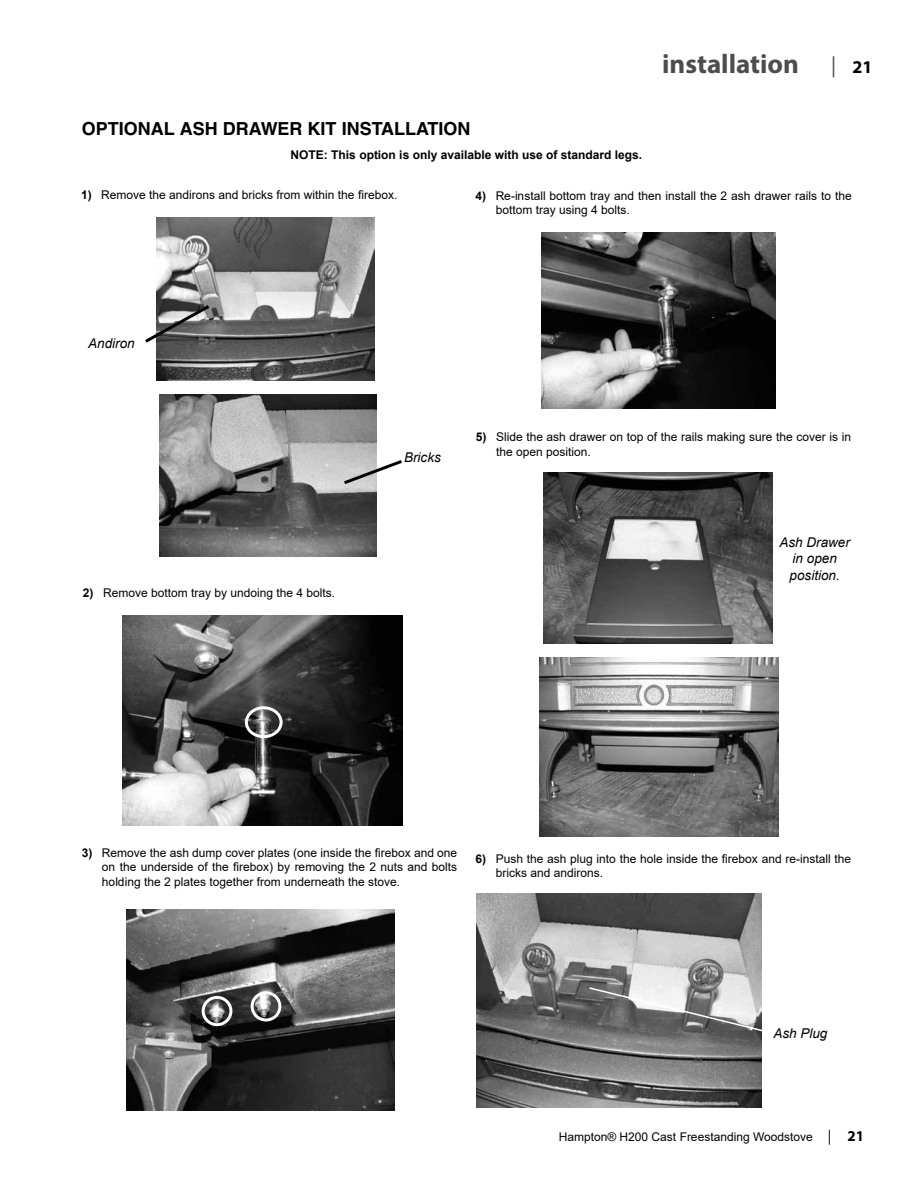
<style>
.page{position:relative;width:918px;height:1188px;background:#fff}
.page>*{position:absolute;margin:0;border:0;box-sizing:border-box;transform-origin:0 0}
.t1{font:700 27px "Myriad Pro";color:#4d4d4f}
.t2{font:700 18px "Helvetica";color:#000}
.t3{font:italic 13.5px/16.2px "Arial";color:#000;text-align:center}
.t4{font:12px/14.4px "Arial";color:#000}
.t5{font:700 12px "Arial";color:#000}
.s1{font-weight:400;font-size:21px}
.s2{font-size:18px;color:#000}
.s3{font-weight:700}
.s4{font-family:"Myriad Pro";font-size:15px}
.s5{font-family:"Myriad Pro";font-weight:700;font-size:15px}
</style>
<div class="page">
<img style="left:540px;top:658px;width:238px;height:179px">
<img style="left:157px;top:218px;width:217px;height:163px">
<img style="left:160px;top:394px;width:216px;height:163px">
<svg style="left:145px;top:302px;width:68px;height:43px"></svg>
<svg style="left:341px;top:458px;width:61px;height:29px"></svg>
<img style="left:123px;top:615px;width:280px;height:210px">
<div style="left:245px;top:706px;width:38px;height:32px;border:3px solid #fff;border-radius:50%"></div>
<img style="left:127px;top:910px;width:268px;height:201px">
<div style="left:202px;top:996px;width:30px;height:30px;border:3px solid #fff;border-radius:50%"></div>
<div style="left:251px;top:991px;width:30px;height:31px;border:3px solid #fff;border-radius:50%"></div>
<img style="left:542px;top:233px;width:234px;height:176px">
<img style="left:544px;top:472px;width:229px;height:172px">
<img style="left:476px;top:894px;width:286px;height:214px">
<svg style="left:588px;top:986px;width:174px;height:48px"></svg>
<h2 class="t2" style="left:82px;top:118px;width:390px">OPTIONAL ASH DRAWER KIT INSTALLATION</h2>
<p class="t5" style="left:291px;top:146px;width:353px">NOTE: This option is only available with use of standard legs.</p>
<h1 class="t1" style="left:662px;top:46px;width:212px">installation <span class="s1">|</span> <span class="s2">21</span></h1>
<p class="t4" style="left:81px;top:187px;width:318px"><span class="s3">1)</span> Remove the andirons and bricks from within the firebox.</p>
<p class="t4" style="left:496px;top:188px;width:358px;text-indent:-20px"><span class="s3">4)</span> Re-install bottom tray and then install the 2 ash drawer rails to the bottom tray using 4 bolts.</p>
<p class="t3" style="left:88px;top:335px;width:48px">Andiron</p>
<p class="t4" style="left:83px;top:585px;width:254px"><span class="s3">2)</span> Remove bottom tray by undoing the 4 bolts.</p>
<p class="t3" style="left:404px;top:450px;width:38px">Bricks</p>
<p class="t4" style="left:496px;top:430px;width:356px;text-indent:-20px"><span class="s3">5)</span> Slide the ash drawer on top of the rails making sure the cover is in the open position.</p>
<p class="t3" style="left:779px;top:535px;width:72px">Ash Drawer in open position.</p>
<p class="t4" style="left:102px;top:845px;width:357px;text-align:justify;text-indent:-20px"><span class="s3">3)</span> Remove the ash dump cover plates (one inside the firebox and one on the underside of the firebox) by removing the 2 nuts and bolts holding the 2 plates together from underneath the stove.</p>
<p class="t4" style="left:496px;top:851px;width:357px;text-indent:-20px"><span class="s3">6)</span> Push the ash plug into the hole inside the firebox and re-install the bricks and andirons.</p>
<p class="t3" style="left:773px;top:1025px;width:56px">Ash Plug</p>
<p class="t4" style="left:559px;top:1129px;width:307px">Hampton® H200 Cast Freestanding Woodstove <span class="s4">|</span> <span class="s5">21</span></p>
</div>
